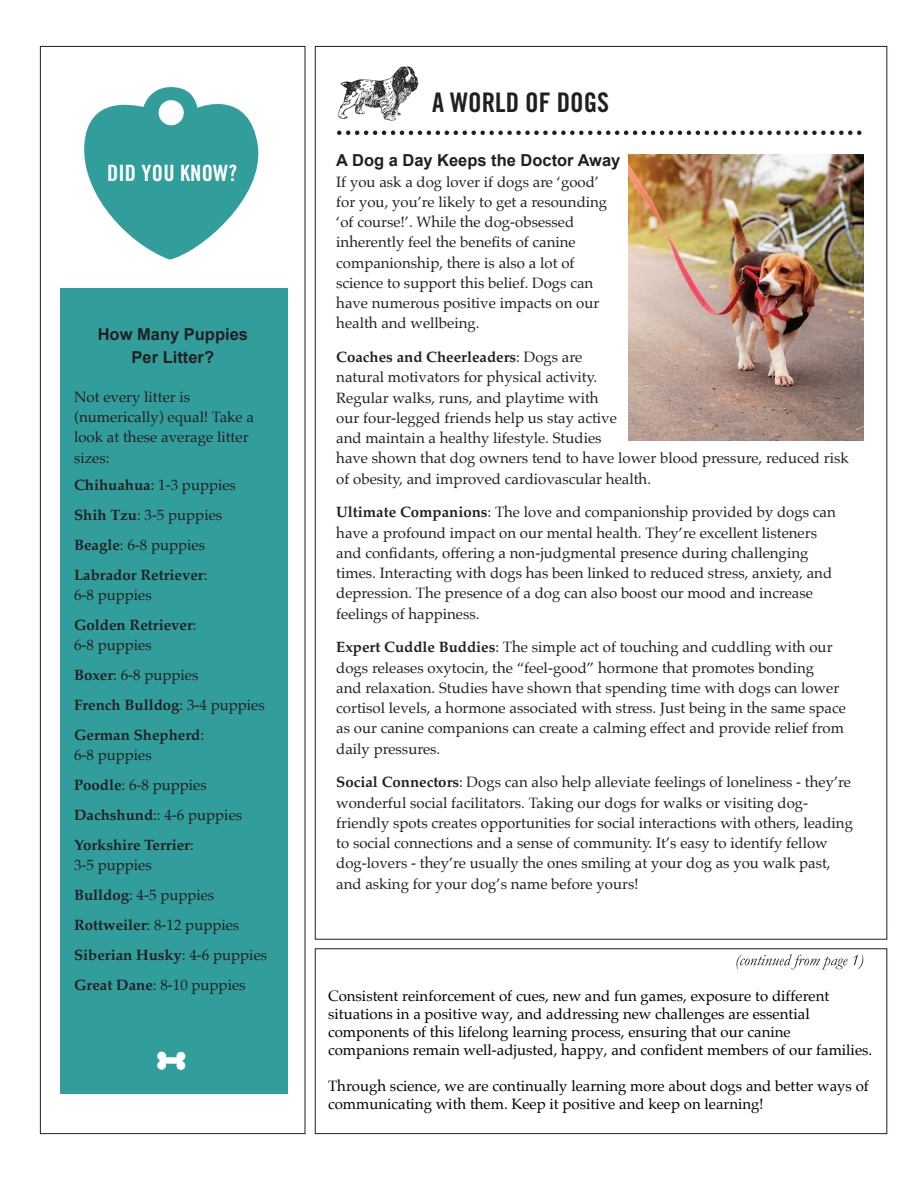
<style>
.page{position:relative;width:918px;height:1188px;background:#fff}
.page>*{position:absolute;margin:0;border:0;box-sizing:border-box;transform-origin:0 0}
.t1{font:27px "Trade Gothic LT Std Bd Cn 20";color:#231f20}
.t2{font:22.5px "Trade Gothic LT Std Bd Cn 20";letter-spacing:.01em;color:#fff}
.t3{font:700 16.5px/22.5px "Arial";color:#231f20;text-align:center}
.t4{font:15px/20.2px "Palatino";color:#231f20}
.t5{font:15px/18px "Palatino";color:#000}
.t6{font:700 15px/30px "Palatino";color:#231f20}
.s1{font-weight:400}
.s2{font-weight:700}
</style>
<div class="page">
<div style="left:315px;top:948px;width:572px;height:186px;border:1px solid #231f20"></div>
<div style="left:60px;top:288px;width:228px;height:806px;background:#319e9b"></div>
<svg style="left:84px;top:87px;width:175px;height:173px"></svg>
<div style="left:159px;top:100px;width:25px;height:25px;background:#fff;border-radius:50%"></div>
<svg style="left:736px;top:954px;width:127px;height:15px"></svg>
<div style="left:160px;top:1057px;width:23px;height:7px;background:#fff"></div>
<div style="left:176px;top:1061px;width:9px;height:9px;background:#fff;border-radius:50%"></div>
<div style="left:176px;top:1052px;width:9px;height:9px;background:#fff;border-radius:50%"></div>
<div style="left:157px;top:1061px;width:9px;height:9px;background:#fff;border-radius:50%"></div>
<div style="left:157px;top:1052px;width:9px;height:8px;background:#fff;border-radius:50%"></div>
<img style="left:337px;top:66px;width:84px;height:65px">
<svg style="left:337px;top:131px;width:524px;height:4px"></svg>
<img style="left:629px;top:154px;width:235px;height:286px">
<h2 class="t2" style="left:107px;top:160px;width:132px">DID YOU KNOW?</h2>
<p class="t3" style="left:98px;top:324px;width:152px">How Many Puppies<br>Per Litter?</p>
<p class="t4" style="left:74px;top:387px;width:181px">Not every litter is (numerically) equal! Take a look at these average litter sizes:</p>
<p class="t6" style="left:74px;top:469px;width:163px">Chihuahua<span class="s1">: 1-3 puppies<br></span>Shih Tzu<span class="s1">: 3-5 puppies<br></span>Beagle<span class="s1">: 6-8 puppies<br></span>Labrador Retriever<span class="s1">:</span></p>
<p class="t6" style="left:74px;top:579px;width:124px"><span class="s1">6-8 puppies<br></span>Golden Retriever<span class="s1">:</span></p>
<p class="t4" style="left:74px;top:630px;width:192px;line-height:30px">6-8 puppies<br><span class="s2">Boxer</span>: 6-8 puppies<br><span class="s2">French Bulldog</span>: 3-4 puppies<br><span class="s2">German Shepherd</span>:</p>
<p class="t4" style="left:74px;top:740px;width:170px;line-height:30px">6-8 puppies<br><span class="s2">Poodle</span>: 6-8 puppies<br><span class="s2">Dachshund</span>:: 4-6 puppies<br><span class="s2">Yorkshire Terrier</span>:</p>
<p class="t4" style="left:74px;top:850px;width:195px;line-height:30px">3-5 puppies<br><span class="s2">Bulldog</span>: 4-5 puppies<br><span class="s2">Rottweiler</span>: 8-12 puppies<br><span class="s2">Siberian Husky</span>: 4-6 puppies<br><span class="s2">Great Dane</span>: 8-10 puppies</p>
<h1 class="t1" style="left:432px;top:86px;width:178px">A WORLD OF DOGS</h1>
<p class="t3" style="left:336px;top:150px;width:286px">A Dog a Day Keeps the Doctor Away</p>
<p class="t4" style="left:336px;top:171px;width:273px">If you ask a dog lover if dogs are ‘good’ for you, you’re likely to get a resounding ‘of course!’. While the dog-obsessed inherently feel the benefits of canine companionship, there is also a lot of science to support this belief. Dogs can have numerous positive impacts on our health and wellbeing.</p>
<p class="t4" style="left:336px;top:347px;width:514px"><span class="s2">Coaches and Cheerleaders</span>: Dogs are<br>natural motivators for physical activity.<br>Regular walks, runs, and playtime with<br>our four-legged friends help us stay active<br>and maintain a healthy lifestyle. Studies<br>have shown that dog owners tend to have lower blood pressure, reduced risk of obesity, and improved cardiovascular health.</p>
<p class="t4" style="left:336px;top:502px;width:501px"><span class="s2">Ultimate Companions</span>: The love and companionship provided by dogs can have a profound impact on our mental health. They’re excellent listeners and confidants, offering a non-judgmental presence during challenging times. Interacting with dogs has been linked to reduced stress, anxiety, and depression. The presence of a dog can also boost our mood and increase feelings of happiness.</p>
<p class="t4" style="left:336px;top:637px;width:511px"><span class="s2">Expert Cuddle Buddies</span>: The simple act of touching and cuddling with our dogs releases oxytocin, the “feel-good” hormone that promotes bonding<br>and relaxation. Studies have shown that spending time with dogs can lower cortisol levels, a hormone associated with stress. Just being in the same space as our canine companions can create a calming effect and provide relief from daily pressures.</p>
<p class="t4" style="left:336px;top:772px;width:518px"><span class="s2">Social Connectors</span>: Dogs can also help alleviate feelings of loneliness - they’re wonderful social facilitators. Taking our dogs for walks or visiting dog&shy;friendly spots creates opportunities for social interactions with others, leading to social connections and a sense of community. It’s easy to identify fellow dog-lovers - they’re usually the ones smiling at your dog as you walk past, and asking for your dog’s name before yours!</p>
<p class="t5" style="left:328px;top:987px;width:546px">Consistent reinforcement of cues, new and fun games, exposure to different situations in a positive way, and addressing new challenges are essential components of this lifelong learning process, ensuring that our canine companions remain well-adjusted, happy, and confident members of our families.</p>
<p class="t5" style="left:328px;top:1077px;width:542px">Through science, we are continually learning more about dogs and better ways of communicating with them. Keep it positive and keep on learning!</p>
</div>
